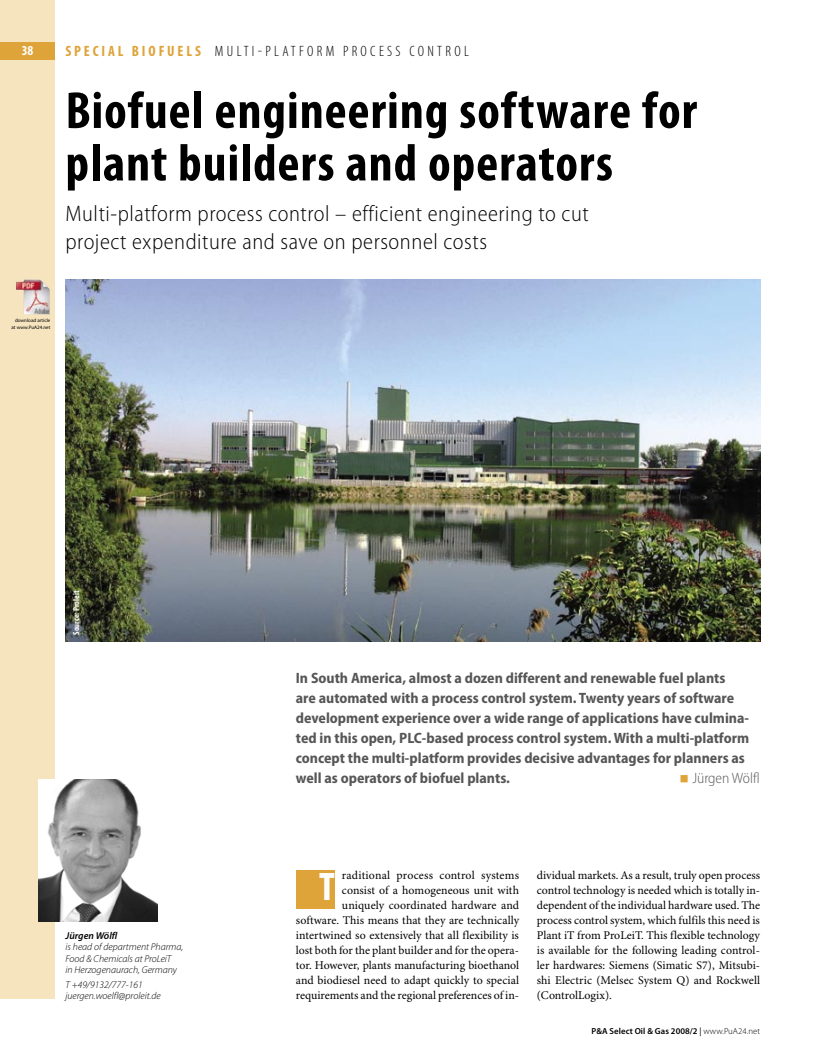
<style>
.page{position:relative;width:815px;height:1063px;background:#fff}
.page>*{position:absolute;margin:0;border:0;box-sizing:border-box;transform-origin:0 0}
.t1{font:700 condensed 52.5px/52.5px "Myriad Pro";letter-spacing:.02em;color:#000}
.t2{font:700 condensed 40px "Myriad Pro";color:#fff}
.t3{font:300 semi-condensed 22.5px/27.5px "Myriad Pro";letter-spacing:.025em;color:#000}
.t4{font:700 semi-condensed 15px/20px "Myriad Pro";color:#565656}
.t5{font:300 condensed 15px "Myriad Pro";letter-spacing:.22em;color:#000}
.t6{font:300 semi-condensed 15px "Myriad Pro";color:#565656}
.t7{font:700 condensed 13.75px "Myriad Pro";color:#fff}
.t8{font:11.88px/15px "Minion Pro";color:#000;text-align:right}
.t9{font:italic 300 10px/11.2px "Myriad Pro";color:#000}
.t10{font:italic 600 10px "Myriad Pro";color:#000}
.t11{font:600 8.75px "Myriad Pro";letter-spacing:.005em;color:#000}
.t12{font:700 condensed 8.75px "Myriad Pro";color:#fff}
.t13{font:5px/6.9px "Myriad Pro";letter-spacing:.005em;color:#000;text-align:right}
.s1{font-weight:700;color:#dea439}
.s2{font-family:"Minion Pro";font-weight:400;font-stretch:normal;font-size:25px;color:#dea439}
.s3{font-weight:400}
.s4{font-weight:300}
</style>
<div class="page">
<div style="left:0;top:0;width:55px;height:999px;background:#f6e4bf"></div>
<img style="left:66px;top:279px;width:694px;height:363px">
<img style="left:38px;top:779px;width:120px;height:142px">
<div style="left:296px;top:870px;width:39px;height:39px;background:#dea439"></div>
<img style="left:16px;top:280px;width:34px;height:34px">
<div style="left:0;top:43px;width:55px;height:17px;background:#dea439"></div>
<p class="t7" style="left:22px;top:42px;width:13px">38</p>
<p class="t5" style="left:66px;top:43px;width:405px"><span class="s1">SPECIAL BIOFUELS</span> MULTI-PLATFORM PROCESS CONTROL</p>
<h1 class="t1" style="left:66px;top:83px;width:633px">Biofuel engineering software for plant builders and operators</h1>
<h3 class="t3" style="left:66px;top:200px;width:525px">Multi-platform process control – efficient engineering to cut project expenditure and save on personnel costs</h3>
<p class="t13" style="left:12px;top:317px;width:40px">download article at www.PuA24.net</p>
<p class="t12" style="left:71px;top:635px;width:46px;rotate:-90deg">Source: Proleit</p>
<p class="t10" style="left:66px;top:930px;width:53px">Jürgen Wölfl</p>
<p class="t9" style="left:66px;top:942px;width:119px">is head of department Pharma,<br>Food &amp; Chemicals at ProLeiT<br>in Herzogenaurach, Germany</p>
<p class="t9" style="left:66px;top:979px;width:97px">T +49/9132/777-161 juergen.woelfl@proleit.de</p>
<p class="t4" style="left:296px;top:668px;width:455px">In South America, almost a dozen different and renewable fuel plants are automated with a process control system. Twenty years of software development experience over a wide range of applications have culmina&shy;ted in this open, PLC-based process control system. With a multi-platform concept the multi-platform provides decisive advantages for planners as well as operators of biofuel plants.</p>
<p class="t6" style="left:679px;top:770px;width:82px"><span class="s2">■</span> Jürgen Wölfl</p>
<p class="t8" style="left:296px;top:868px;width:225px">raditional process control systems<br>consist of a homogeneous unit with<br>uniquely coordinated hardware and software. This means that they are technically intertwined so extensively that all flexibility is lost both for the plant builder and for the opera&shy;tor. However, plants manufacturing bioethanol and biodiesel need to adapt quickly to special requirements and the regional preferences of in-</p>
<h2 class="t2" style="left:319px;top:862px;width:17px">T</h2>
<p class="t8" style="left:537px;top:868px;width:225px;text-align:justify">dividual markets. As a result, truly open process control technology is needed which is totally in&shy;dependent of the individual hardware used. The process control system, which fulfils this need is Plant iT from ProLeiT. This flexible technology is available for the following leading control&shy;ler hardwares: Siemens (Simatic S7), Mitsubi&shy;shi Electric (Melsec System Q) and Rockwell (ControlLogix).</p>
<p class="t11" style="left:592px;top:1026px;width:170px">P&amp;A Select Oil &amp; Gas 2008/2 <span class="s3">|</span> <span class="s4">www.PuA24.net</span></p>
</div>
